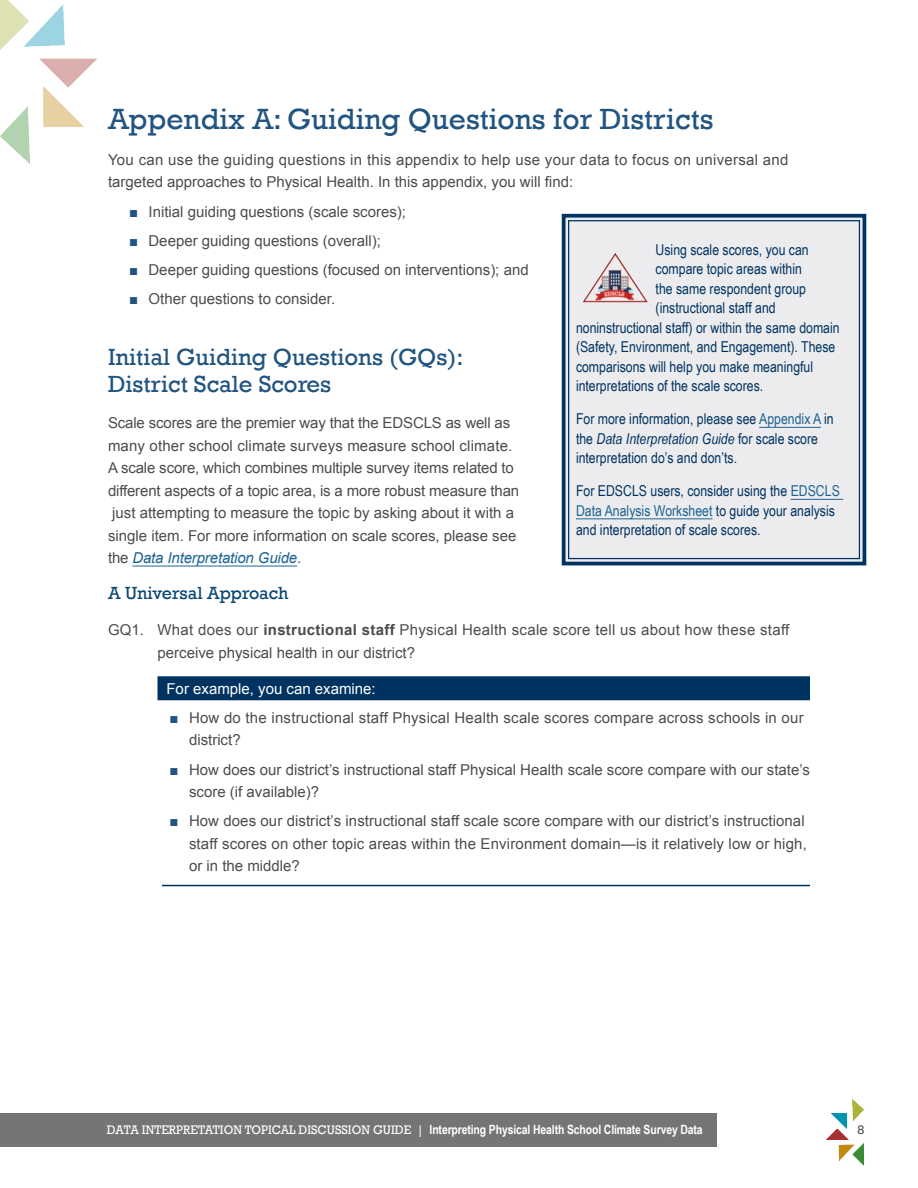
<style>
.page{position:relative;width:918px;height:1188px;background:#fff}
.page>*{position:absolute;margin:0;border:0;box-sizing:border-box;transform-origin:0 0}
.t1{font:30px "Rockwell";color:#215480}
.t2{font:24px/27px "Rockwell";color:#215480}
.t3{font:18px "Rockwell";color:#084673}
.t4{font:15px/22.5px "Arial";color:#4b4c4d}
.t5{font:15px/19.5px "Arial Narrow";color:#003361}
.t6{font:15px/22.5px "Arial";letter-spacing:.02em;color:#4b4c4d}
.t7{font:15px "Arial";color:#fff}
.t8{font:700 12.75px "Arial Narrow";letter-spacing:-.01em;color:#fff}
.t9{font:12.75px "Rockwell";color:#4b4c4d}
.s1{color:#215480}
.s2{color:#1e6493}
.s3{font-style:italic}
.s4{font-style:italic;color:#1e6493}
.s5{font-weight:700}
.s6{font-family:"Rockwell";font-weight:400}
</style>
<div class="page">
<div style="left:0;top:1113px;width:716px;height:34px;background:#747674"></div>
<img style="left:0;top:0;width:97px;height:164px">
<img style="left:826px;top:1099px;width:38px;height:67px">
<hr style="left:132px;top:566px;width:165px;height:1px;background:#1e6493">
<div style="left:157px;top:676px;width:653px;height:24px;background:#003361"></div>
<hr style="left:162px;top:885px;width:648px;height:1px;background:#003361">
<svg style="left:561px;top:213px;width:306px;height:353px;background:#e0e2e7"></svg>
<div style="left:568px;top:220px;width:292px;height:339px;border:1px solid #003361"></div>
<img style="left:583px;top:243px;width:66px;height:65px">
<h2 class="t1" style="left:108px;top:101px;width:607px">Appendix A: Guiding Questions for Districts</h2>
<p class="t6" style="left:108px;top:148px;width:682px">You can use the guiding questions in this appendix to help use your data to focus on universal and targeted approaches to Physical Health. In this appendix, you will find:</p>
<p class="t4" style="left:129px;top:200px;width:279px"><span class="s1">■</span> Initial guiding questions (scale scores);</p>
<p class="t4" style="left:129px;top:229px;width:254px"><span class="s1">■</span> Deeper guiding questions (overall);</p>
<p class="t4" style="left:129px;top:259px;width:401px"><span class="s1">■</span> Deeper guiding questions (focused on interventions); and</p>
<p class="t4" style="left:129px;top:288px;width:208px"><span class="s1">■</span> Other questions to consider.</p>
<p class="t5" style="left:656px;top:239px;width:155px">Using scale scores, you can</p>
<p class="t5" style="left:656px;top:259px;width:148px">compare topic areas within</p>
<p class="t5" style="left:656px;top:278px;width:152px">the same respondent group</p>
<p class="t5" style="left:656px;top:298px;width:122px">(instructional staff and</p>
<p class="t5" style="left:576px;top:317px;width:265px">noninstructional staff) or within the same domain</p>
<p class="t5" style="left:576px;top:337px;width:261px">(Safety, Environment, and Engagement). These</p>
<p class="t5" style="left:576px;top:356px;width:239px">comparisons will help you make meaningful</p>
<p class="t5" style="left:576px;top:376px;width:189px">interpretations of the scale scores.</p>
<p class="t5" style="left:576px;top:409px;width:259px">For more information, please see <span class="s2">Appendix A</span> in the <span class="s3">Data Interpretation Guide</span> for scale score interpretation do’s and don’ts.</p>
<p class="t5" style="left:576px;top:481px;width:265px">For EDSCLS users, consider using the <span class="s2">EDSCLS<br>Data Analysis Worksheet</span> to guide your analysis and interpretation of scale scores.</p>
<h3 class="t2" style="left:108px;top:344px;width:357px">Initial Guiding Questions (GQs):<br>District Scale Scores</h3>
<p class="t4" style="left:108px;top:412px;width:413px">Scale scores are the premier way that the EDSCLS as well as many other school climate surveys measure school climate.<br>A scale score, which combines multiple survey items related to different aspects of a topic area, is a more robust measure than just attempting to measure the topic by asking about it with a single item. For more information on scale scores, please see the <span class="s4">Data Interpretation Guide</span>.</p>
<h4 class="t3" style="left:108px;top:583px;width:182px">A Universal Approach</h4>
<p class="t6" style="left:158px;top:619px;width:633px;text-indent:-50px">GQ1. What does our <span class="s5">instructional staff</span> Physical Health scale score tell us about how these staff perceive physical health in our district?</p>
<p class="t7" style="left:166px;top:678px;width:211px">For example, you can examine:</p>
<p class="t4" style="left:189px;top:706px;width:616px;text-indent:-20px"><span class="s1">■</span> How do the instructional staff Physical Health scale scores compare across schools in our district?</p>
<p class="t4" style="left:189px;top:758px;width:622px;text-indent:-20px"><span class="s1">■</span> How does our district’s instructional staff Physical Health scale score compare with our state’s score (if available)?</p>
<p class="t4" style="left:189px;top:810px;width:619px;text-indent:-20px"><span class="s1">■</span> How does our district’s instructional staff scale score compare with our district’s instructional staff scores on other topic areas within the Environment domain—is it relatively low or high, or in the middle?</p>
<p class="t8" style="left:107px;top:1120px;width:597px"><span class="s6">DATA INTERPRETATION TOPICAL DISCUSSION GUIDE |</span> Interpreting Physical Health School Climate Survey Data</p>
<p class="t9" style="left:858px;top:1122px;width:8px">8</p>
</div>
